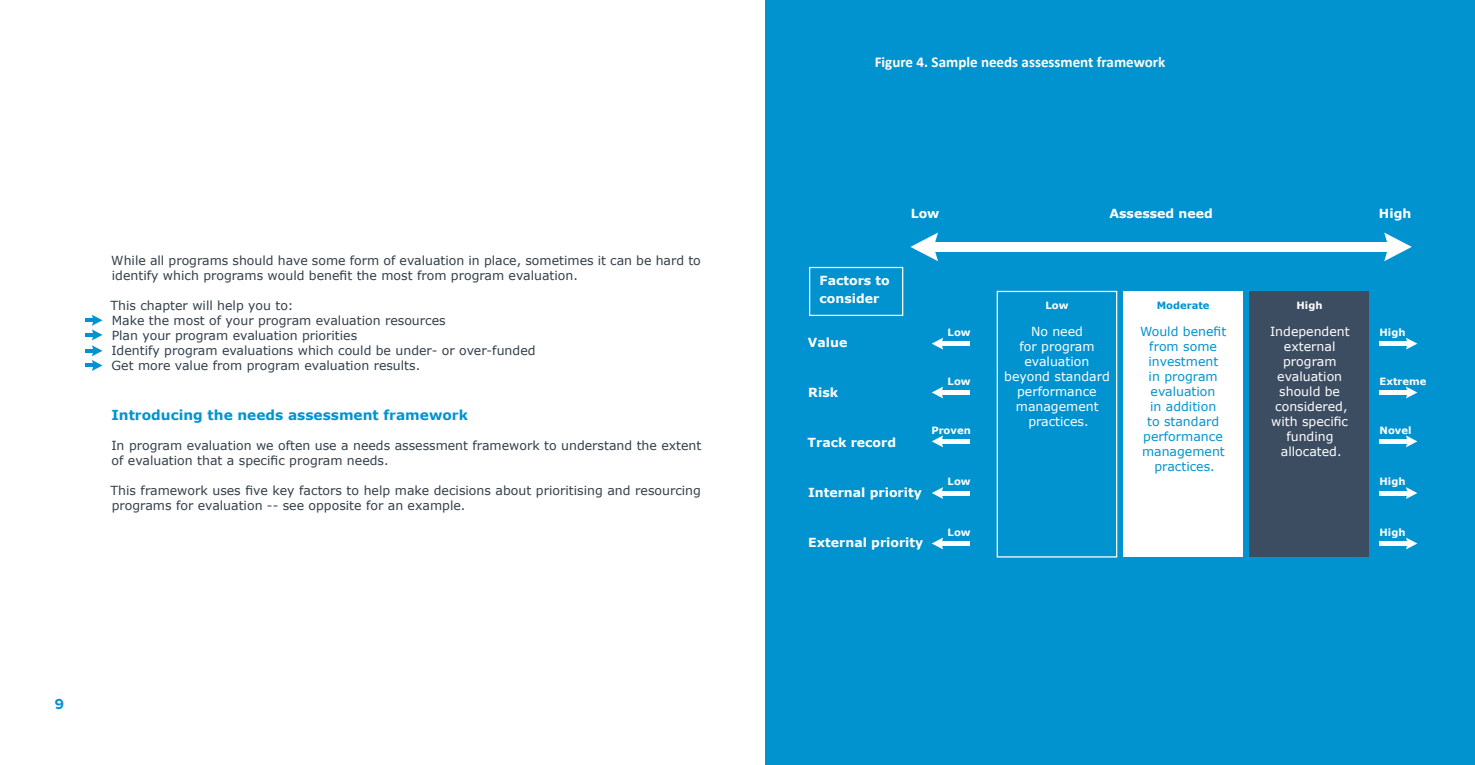
<style>
.page{position:relative;width:1475px;height:765px;background:#fff}
.page>*{position:absolute;margin:0;border:0;box-sizing:border-box;transform-origin:0 0}
.t1{font:700 15px "Calibri";color:#fff}
.t2{font:700 15px "Proxima Nova";color:#0093d0}
.t3{font:700 13.75px "Verdana";color:#0093d0}
.t4{font:12.5px/15px "Verdana";color:#323f4a}
.t5{font:12.5px/15px "Verdana";color:#fff;text-align:center}
.t6{font:12.5px/15px "Verdana";color:#0093d0;text-align:center}
.t7{font:700 12.5px/17.5px "Verdana";color:#fff}
.t8{font:700 10px "Verdana";color:#fff}
.t9{font:700 10px "Verdana";color:#0093d0}
</style>
<div class="page">
<div style="left:765px;top:0;width:709px;height:765px;background:#0093d0"></div>
<svg style="left:85px;top:315px;width:17px;height:56px"></svg>
<div style="left:924px;top:242px;width:465px;height:10px;background:#fff"></div>
<svg style="left:1384px;top:233px;width:27px;height:28px"></svg>
<svg style="left:910px;top:233px;width:27px;height:28px"></svg>
<hr style="left:940px;top:342px;width:30px;height:4px;background:#fff">
<svg style="left:932px;top:338px;width:11px;height:12px"></svg>
<hr style="left:1378px;top:342px;width:29px;height:4px;background:#fff">
<svg style="left:1405px;top:338px;width:11px;height:12px"></svg>
<hr style="left:940px;top:391px;width:30px;height:4px;background:#fff">
<svg style="left:932px;top:387px;width:11px;height:11px"></svg>
<hr style="left:1378px;top:391px;width:29px;height:4px;background:#fff">
<svg style="left:1405px;top:387px;width:11px;height:11px"></svg>
<hr style="left:940px;top:439px;width:30px;height:4px;background:#fff">
<svg style="left:932px;top:435px;width:11px;height:12px"></svg>
<hr style="left:1378px;top:439px;width:29px;height:4px;background:#fff">
<svg style="left:1405px;top:435px;width:11px;height:12px"></svg>
<hr style="left:940px;top:491px;width:30px;height:4px;background:#fff">
<svg style="left:932px;top:487px;width:11px;height:12px"></svg>
<hr style="left:1378px;top:491px;width:29px;height:4px;background:#fff">
<svg style="left:1405px;top:487px;width:11px;height:12px"></svg>
<div style="left:940px;top:541px;width:30px;height:5px;background:#fff"></div>
<svg style="left:932px;top:538px;width:11px;height:11px"></svg>
<div style="left:1378px;top:541px;width:29px;height:5px;background:#fff"></div>
<svg style="left:1406px;top:538px;width:10px;height:11px"></svg>
<div style="left:808px;top:267px;width:95px;height:49px;border:1px solid #fff"></div>
<div style="left:996px;top:291px;width:121px;height:267px;background:#0093d0;border:1px solid #fff"></div>
<div style="left:1123px;top:291px;width:119px;height:266px;background:#fff"></div>
<div style="left:1249px;top:291px;width:119px;height:266px;background:#3d4d61"></div>
<p class="t4" style="left:111px;top:253px;width:591px">While all programs should have some form of evaluation in place, sometimes it can be hard to identify which programs would benefit the most from program evaluation.</p>
<p class="t4" style="left:110px;top:298px;width:426px">This chapter will help you to:<br>Make the most of your program evaluation resources<br>Plan your program evaluation priorities<br>Identify program evaluations which could be under- or over-funded Get more value from program evaluation results.</p>
<p class="t3" style="left:111px;top:405px;width:358px">Introducing the needs assessment framework</p>
<p class="t4" style="left:111px;top:438px;width:591px">In program evaluation we often use a needs assessment framework to understand the extent of evaluation that a specific program needs.</p>
<p class="t4" style="left:110px;top:483px;width:592px">This framework uses five key factors to help make decisions about prioritising and resourcing programs for evaluation -- see opposite for an example.</p>
<p class="t2" style="left:55px;top:695px;width:11px">9</p>
<p class="t1" style="left:874px;top:52px;width:292px">Figure 4. Sample needs assessment framework</p>
<p class="t7" style="left:910px;top:204px;width:30px">Low</p>
<p class="t7" style="left:1109px;top:204px;width:105px">Assessed need</p>
<p class="t7" style="left:1378px;top:204px;width:34px">High</p>
<p class="t7" style="left:819px;top:272px;width:72px">Factors to consider</p>
<p class="t7" style="left:807px;top:334px;width:41px">Value</p>
<p class="t7" style="left:808px;top:384px;width:31px">Risk</p>
<p class="t7" style="left:807px;top:434px;width:90px">Track record</p>
<p class="t8" style="left:1045px;top:298px;width:25px">Low</p>
<p class="t9" style="left:1156px;top:298px;width:54px">Moderate</p>
<p class="t8" style="left:1296px;top:298px;width:27px">High</p>
<p class="t6" style="left:1139px;top:324px;width:88px">Would benefit from some investment<br>in program evaluation<br>in addition<br>to standard performance management practices.</p>
<p class="t5" style="left:1269px;top:324px;width:81px">Independent external program evaluation should be considered, with specific funding allocated.</p>
<p class="t5" style="left:1004px;top:324px;width:107px">No need<br>for program evaluation beyond standard performance management practices.</p>
<p class="t8" style="left:947px;top:325px;width:25px">Low</p>
<p class="t8" style="left:1379px;top:325px;width:27px">High</p>
<p class="t8" style="left:947px;top:374px;width:25px">Low</p>
<p class="t8" style="left:1379px;top:374px;width:48px">Extreme</p>
<p class="t8" style="left:931px;top:423px;width:41px">Proven</p>
<p class="t8" style="left:1379px;top:423px;width:33px">Novel</p>
<p class="t7" style="left:807px;top:484px;width:115px">Internal priority</p>
<p class="t7" style="left:808px;top:534px;width:117px">External priority</p>
<p class="t8" style="left:947px;top:475px;width:25px">Low</p>
<p class="t8" style="left:1379px;top:475px;width:27px">High</p>
<p class="t8" style="left:947px;top:525px;width:25px">Low</p>
<p class="t8" style="left:1379px;top:525px;width:27px">High</p>
</div>
